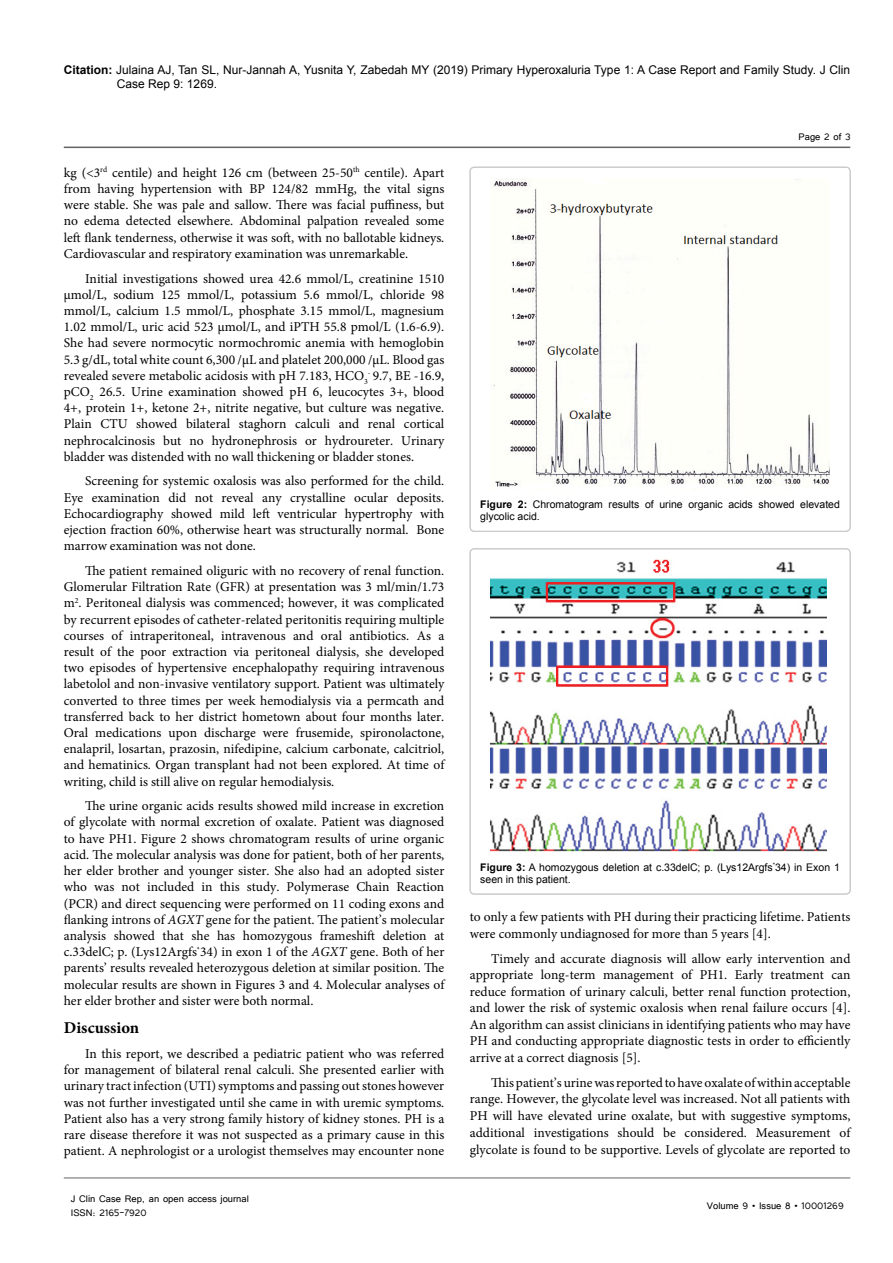
<style>
.page{position:relative;width:893px;height:1263px;background:#fff}
.page>*{position:absolute;margin:0;border:0;box-sizing:border-box;transform-origin:0 0}
.t1{font:700 16.5px "Minion Pro";color:#000}
.t2{font:13.5px/16.2px "Minion Pro";color:#000;text-align:justify}
.t3{font:12px/14.4px "Arial";color:#000}
.t4{font:12px/14.4px "Tunga";color:#000}
.t5{font:10.5px/12.6px "Arial";color:#000}
.s1{font-weight:700}
.s2{font-style:italic}
.s3{color:#fff}
</style>
<div class="page">
<hr style="left:64px;top:147px;width:786px;height:1px;background:#636466">
<hr style="left:64px;top:1178px;width:786px;height:1px;background:#636466">
<div style="left:470px;top:167px;width:380px;height:364px;border:1px solid #939598;border-radius:4px"></div>
<img style="left:492px;top:178px;width:337px;height:309px">
<div style="left:470px;top:549px;width:380px;height:345px;border:1px solid #939598;border-radius:4px"></div>
<img style="left:491px;top:560px;width:336px;height:292px">
<p class="t3" style="left:117px;top:62px;width:735px;text-indent:-53px"><span class="s1">Citation:</span> Julaina AJ, Tan SL, Nur-Jannah A, Yusnita Y, Zabedah MY (2019) Primary Hyperoxaluria Type 1: A Case Report and Family Study. J Clin<br>Case Rep 9: 1269.</p>
<p class="t2" style="left:64px;top:164px;width:382px">kg (&lt;3<sup>rd</sup> centile) and height 126 cm (between 25-50<sup>th</sup> centile). Apart from having hypertension with BP 124/82 mmHg, the vital signs were stable. She was pale and sallow. There was facial puffiness, but no edema detected elsewhere. Abdominal palpation revealed some left flank tenderness, otherwise it was soft, with no ballotable kidneys.<br>Cardiovascular and respiratory examination was unremarkable.</p>
<p class="t2" style="left:64px;top:270px;width:382px;text-indent:21px">Initial investigations showed urea 42.6 mmol/L, creatinine 1510 µmol/L, sodium 125 mmol/L, potassium 5.6 mmol/L, chloride 98 mmol/L, calcium 1.5 mmol/L, phosphate 3.15 mmol/L, magnesium 1.02 mmol/L, uric acid 523 µmol/L, and iPTH 55.8 pmol/L (1.6-6.9).<br>She had severe normocytic normochromic anemia with hemoglobin 5.3 g/dL, total white count 6,300 /µL and platelet 200,000 /µL. Blood gas revealed severe metabolic acidosis with pH 7.183, HCO<sub>3</sub><sup>-</sup> 9.7, BE -16.9, pCO<sub>2</sub> 26.5. Urine examination showed pH 6, leucocytes 3+, blood 4+, protein 1+, ketone 2+, nitrite negative, but culture was negative.<br>Plain CTU showed bilateral staghorn calculi and renal cortical nephrocalcinosis but no hydronephrosis or hydroureter. Urinary bladder was distended with no wall thickening or bladder stones.</p>
<p class="t2" style="left:64px;top:473px;width:382px;text-indent:21px">Screening for systemic oxalosis was also performed for the child.<br>Eye examination did not reveal any crystalline ocular deposits.<br>Echocardiography showed mild left ventricular hypertrophy with ejection fraction 60%, otherwise heart was structurally normal. Bone marrow examination was not done.</p>
<p class="t2" style="left:64px;top:563px;width:382px;text-indent:21px">The patient remained oliguric with no recovery of renal function.<br>Glomerular Filtration Rate (GFR) at presentation was 3 ml/min/1.73 m<sup>2</sup>. Peritoneal dialysis was commenced; however, it was complicated by recurrent episodes of catheter-related peritonitis requiring multiple courses of intraperitoneal, intravenous and oral antibiotics. As a result of the poor extraction via peritoneal dialysis, she developed two episodes of hypertensive encephalopathy requiring intravenous labetolol and non-invasive ventilatory support. Patient was ultimately converted to three times per week hemodialysis via a permcath and transferred back to her district hometown about four months later.<br>Oral medications upon discharge were frusemide, spironolactone, enalapril, losartan, prazosin, nifedipine, calcium carbonate, calcitriol, and hematinics. Organ transplant had not been explored. At time of writing, child is still alive on regular hemodialysis.</p>
<p class="t2" style="left:64px;top:798px;width:382px;text-indent:21px">The urine organic acids results showed mild increase in excretion of glycolate with normal excretion of oxalate. Patient was diagnosed to have PH1. Figure 2 shows chromatogram results of urine organic acid. The molecular analysis was done for patient, both of her parents, her elder brother and younger sister. She also had an adopted sister who was not included in this study. Polymerase Chain Reaction (PCR) and direct sequencing were performed on 11 coding exons and flanking introns of <span class="s2">AGXT</span> gene for the patient. The patient’s molecular analysis showed that she has homozygous frameshift deletion at c.33delC; p. (Lys12Argfs<sup>*</sup>34) in exon 1 of the <span class="s2">AGXT</span> gene. Both of her parents’ results revealed heterozygous deletion at similar position. The molecular results are shown in Figures 3 and 4. Molecular analyses of her elder brother and sister were both normal.</p>
<p class="t1" style="left:64px;top:1016px;width:107px">Discussion<span class="s3">. 34)</span></p>
<p class="t2" style="left:64px;top:1046px;width:382px;text-indent:21px">In this report, we described a pediatric patient who was referred for management of bilateral renal calculi. She presented earlier with urinary tract infection (UTI) symptoms and passing out stones however was not further investigated until she came in with uremic symptoms.<br>Patient also has a very strong family history of kidney stones. PH is a rare disease therefore it was not suspected as a primary cause in this patient. A nephrologist or a urologist themselves may encounter none</p>
<p class="t4" style="left:71px;top:1190px;width:180px">J Clin Case Rep, an open access journal<br>ISSN: 2165-7920</p>
<p class="t4" style="left:799px;top:128px;width:53px">Page 2 of 3</p>
<p class="t5" style="left:480px;top:498px;width:361px"><span class="s1">Figure 2:</span> Chromatogram results of urine organic acids showed elevated glycolic acid.</p>
<p class="t5" style="left:480px;top:861px;width:361px"><span class="s1">Figure 3:</span> A homozygous deletion at c.33delC; p. (Lys12Argfs<sup>*</sup>34) in Exon 1 seen in this patient.</p>
<p class="t2" style="left:470px;top:909px;width:382px">to only a few patients with PH during their practicing lifetime. Patients were commonly undiagnosed for more than 5 years [4].</p>
<p class="t2" style="left:470px;top:950px;width:382px;text-indent:21px">Timely and accurate diagnosis will allow early intervention and appropriate long-term management of PH1. Early treatment can reduce formation of urinary calculi, better renal function protection, and lower the risk of systemic oxalosis when renal failure occurs [4].<br>An algorithm can assist clinicians in identifying patients who may have PH and conducting appropriate diagnostic tests in order to efficiently arrive at a correct diagnosis [5].</p>
<p class="t2" style="left:470px;top:1074px;width:382px;line-height:16.8px;text-indent:21px">This patient’s urine was reported to have oxalate of within acceptable range. However, the glycolate level was increased. Not all patients with PH will have elevated urine oxalate, but with suggestive symptoms, additional investigations should be considered. Measurement of glycolate is found to be supportive. Levels of glycolate are reported to</p>
<p class="t4" style="left:707px;top:1197px;width:138px">Volume 9 • Issue 8 • 10001269</p>
</div>
